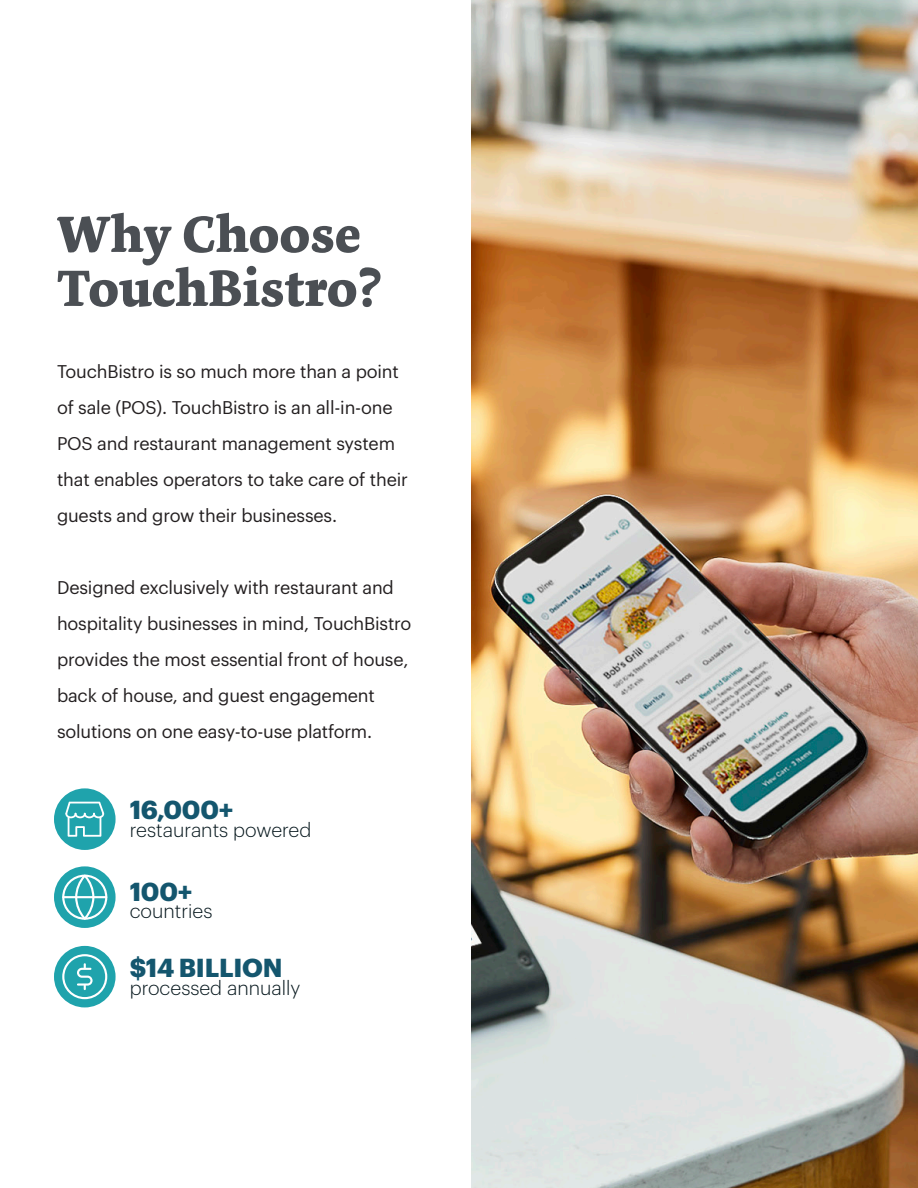
<style>
.page{position:relative;width:918px;height:1188px;background:#fff}
.page>*{position:absolute;margin:0;border:0;box-sizing:border-box;transform-origin:0 0}
.t1{font:700 54px "Dolly Pro";color:#4b4f54}
.Sub-Headers__Level_2{font:700 25.5px "Graphik";letter-spacing:-.01em;color:#14566e}
.Sub-Headers__Level_2-2{font:300 19.5px "Graphik";color:#06171d}
.t2{font:18px/36px "Graphik";letter-spacing:-.01em;color:#231f20}
</style>
<div class="page">
<img style="left:472px;top:0;width:446px;height:1188px">
<div style="left:54px;top:788px;width:62px;height:62px;background:#1fa3ac;border-radius:50%"></div>
<svg style="left:65px;top:802px;width:39px;height:35px"></svg>
<div style="left:54px;top:866px;width:62px;height:62px;background:#1fa3ac;border-radius:50%"></div>
<div style="left:54px;top:946px;width:62px;height:61px;background:#1fa3ac;border-radius:50%"></div>
<svg style="left:62px;top:875px;width:45px;height:45px"></svg>
<svg style="left:62px;top:954px;width:45px;height:45px"></svg>
<p class="t1" style="left:57px;top:199px;width:305px">Why Choose</p>
<p class="t1" style="left:57px;top:253px;width:325px">TouchBistro?</p>
<p class="t2" style="left:57px;top:352px;width:352px">TouchBistro is so much more than a point of sale (POS). TouchBistro is an all-in-one POS and restaurant management system that enables operators to take care of their guests and grow their businesses.</p>
<p class="t2" style="left:57px;top:568px;width:356px">Designed exclusively with restaurant and hospitality businesses in mind, TouchBistro provides the most essential front of house, back of house, and guest engagement solutions on one easy-to-use platform.</p>
<p class="Sub-Headers__Level_2" style="left:130px;top:790px;width:105px">16,000+</p>
<p class="Sub-Headers__Level_2-2" style="left:130px;top:816px;width:183px">restaurants powered</p>
<p class="Sub-Headers__Level_2" style="left:130px;top:872px;width:64px">100+</p>
<p class="Sub-Headers__Level_2-2" style="left:130px;top:897px;width:84px">countries</p>
<p class="Sub-Headers__Level_2" style="left:130px;top:948px;width:154px">$14 BILLION</p>
<p class="Sub-Headers__Level_2-2" style="left:130px;top:974px;width:172px">processed annually</p>
</div>
